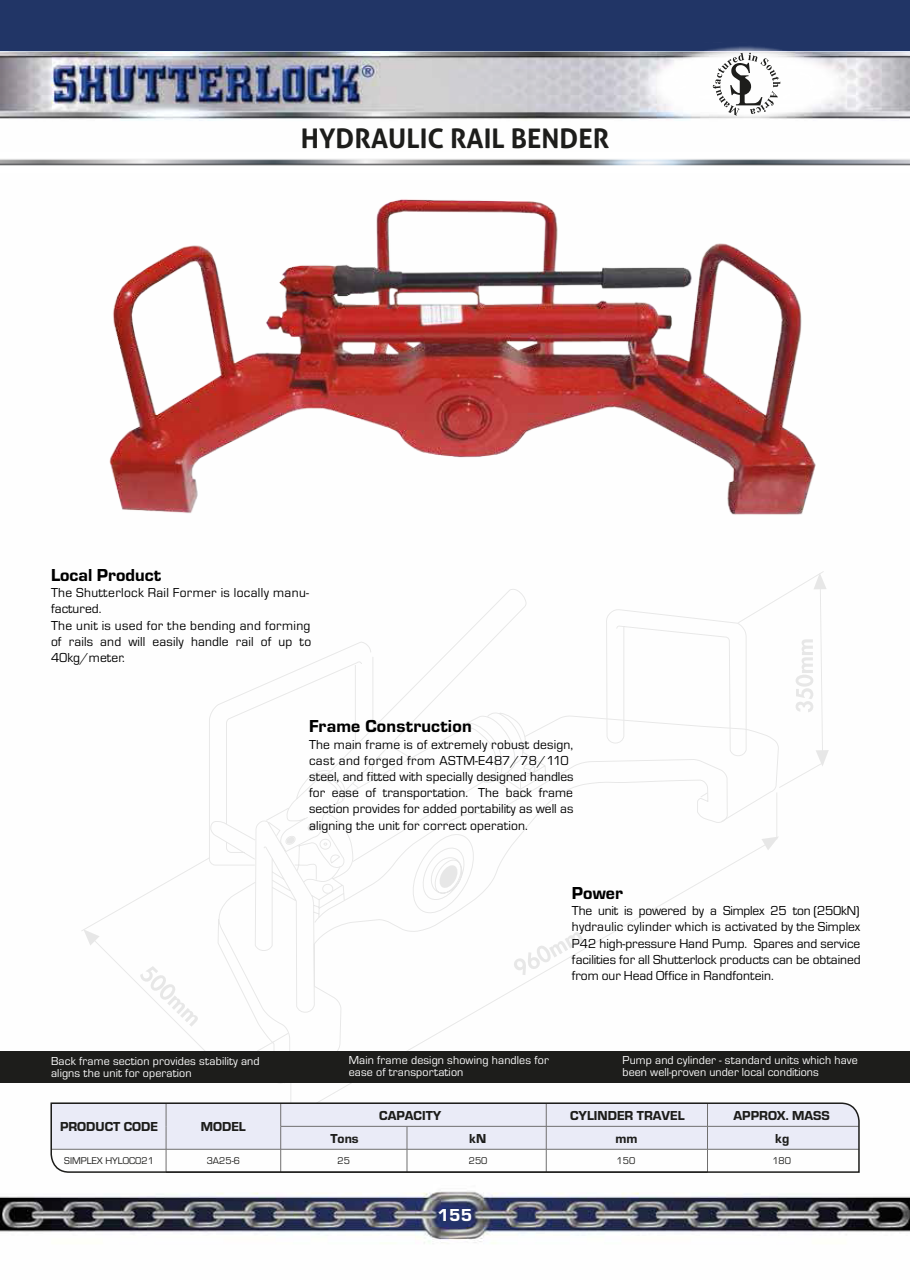
<style>
.page{position:relative;width:910px;height:1280px;background:#fff}
.page>*{position:absolute;margin:0;border:0;box-sizing:border-box;transform-origin:0 0}
.t1{font:700 27px "Aller";color:#1d1d1b}
.t2{font:18px "Eurostile T Heav";letter-spacing:.01em;color:#000}
.t3{font:18px "Eurostile T Heav";color:#fff}
.t4{font:13.5px/16.2px "Eurostile T";letter-spacing:.01em;color:#000}
.t5{font:13.5px "Eurostile T Heav";color:#1d1d1b}
.t6{font:12px/12px "Eurostile T";letter-spacing:.01em;color:#fff}
.t7{font:10.2px "Eurostile T";color:#1d1d1b}
</style>
<div class="page">
<img style="left:0;top:50px;width:910px;height:1194px">
<div style="left:0;top:0;width:910px;height:50px;background:#213566"></div>
<img style="left:653px;top:46px;width:187px;height:77px">
<img style="left:0;top:153px;width:910px;height:19px">
<svg style="left:80px;top:589px;width:699px;height:513px"></svg>
<svg style="left:83px;top:929px;width:17px;height:16px"></svg>
<svg style="left:301px;top:792px;width:476px;height:310px"></svg>
<svg style="left:761px;top:836px;width:18px;height:14px"></svg>
<svg style="left:737px;top:570px;width:92px;height:219px"></svg>
<svg style="left:513px;top:931px;width:71px;height:44px"></svg>
<svg style="left:140px;top:966px;width:59px;height:61px"></svg>
<svg style="left:50px;top:1102px;width:810px;height:71px"></svg>
<div style="left:0;top:1051px;width:910px;height:31px;background:#1d1d1b"></div>
<img style="left:79px;top:189px;width:752px;height:347px">
<svg style="left:713px;top:53px;width:67px;height:63px"></svg>
<h1 class="t1" style="left:301px;top:122px;width:310px">HYDRAULIC RAIL BENDER</h1>
<h2 class="t2" style="left:51px;top:565px;width:111px">Local Product</h2>
<p class="t4" style="left:51px;top:585px;width:262px">The Shutterlock Rail Former is locally manu&shy;factured.<br>The unit is used for the bending and forming of rails and will easily handle rail of up to<br>40kg/meter.</p>
<h2 class="t2" style="left:309px;top:717px;width:164px">Frame Construction</h2>
<p class="t4" style="left:309px;top:736px;width:266px">The main frame is of extremely robust design, cast and forged from ASTM-E487/78/110 steel, and fitted with specially designed handles for ease of transportation. The back frame section provides for added portability as well as aligning the unit for correct operation.</p>
<p class="t6" style="left:51px;top:1055px;width:210px">Back frame section provides stability and aligns the unit for operation</p>
<p class="t5" style="left:60px;top:1119px;width:99px">PRODUCT CODE</p>
<p class="t5" style="left:201px;top:1119px;width:47px">MODEL</p>
<h2 class="t2" style="left:572px;top:883px;width:52px">Power</h2>
<p class="t4" style="left:572px;top:903px;width:290px;text-align:justify">The unit is powered by a Simplex 25 ton (250kN) hydraulic cylinder which is activated by the Simplex P42 high-pressure Hand Pump. Spares and service facilities for all Shutterlock products can be obtained from our Head Office in Randfontein.</p>
<p class="t6" style="left:349px;top:1054px;width:202px">Main frame design showing handles for ease of transportation</p>
<p class="t6" style="left:622px;top:1054px;width:237px">Pump and cylinder - standard units which have been well-proven under local conditions</p>
<p class="t5" style="left:379px;top:1108px;width:64px">CAPACITY</p>
<p class="t5" style="left:570px;top:1108px;width:116px">CYLINDER TRAVEL</p>
<p class="t5" style="left:733px;top:1108px;width:98px">APPROX. MASS</p>
<p class="t5" style="left:330px;top:1131px;width:30px">Tons</p>
<p class="t5" style="left:469px;top:1131px;width:19px">kN</p>
<p class="t5" style="left:615px;top:1131px;width:24px">mm</p>
<p class="t5" style="left:775px;top:1131px;width:16px">kg</p>
<p class="t7" style="left:64px;top:1155px;width:91px">SIMPLEX HYLOC021</p>
<p class="t7" style="left:207px;top:1155px;width:35px">3A25-6</p>
<p class="t7" style="left:338px;top:1155px;width:14px">25</p>
<p class="t7" style="left:469px;top:1155px;width:20px">250</p>
<p class="t7" style="left:617px;top:1155px;width:20px">150</p>
<p class="t7" style="left:772px;top:1155px;width:20px">180</p>
<h2 class="t3" style="left:438px;top:1205px;width:36px">155</h2>
</div>
